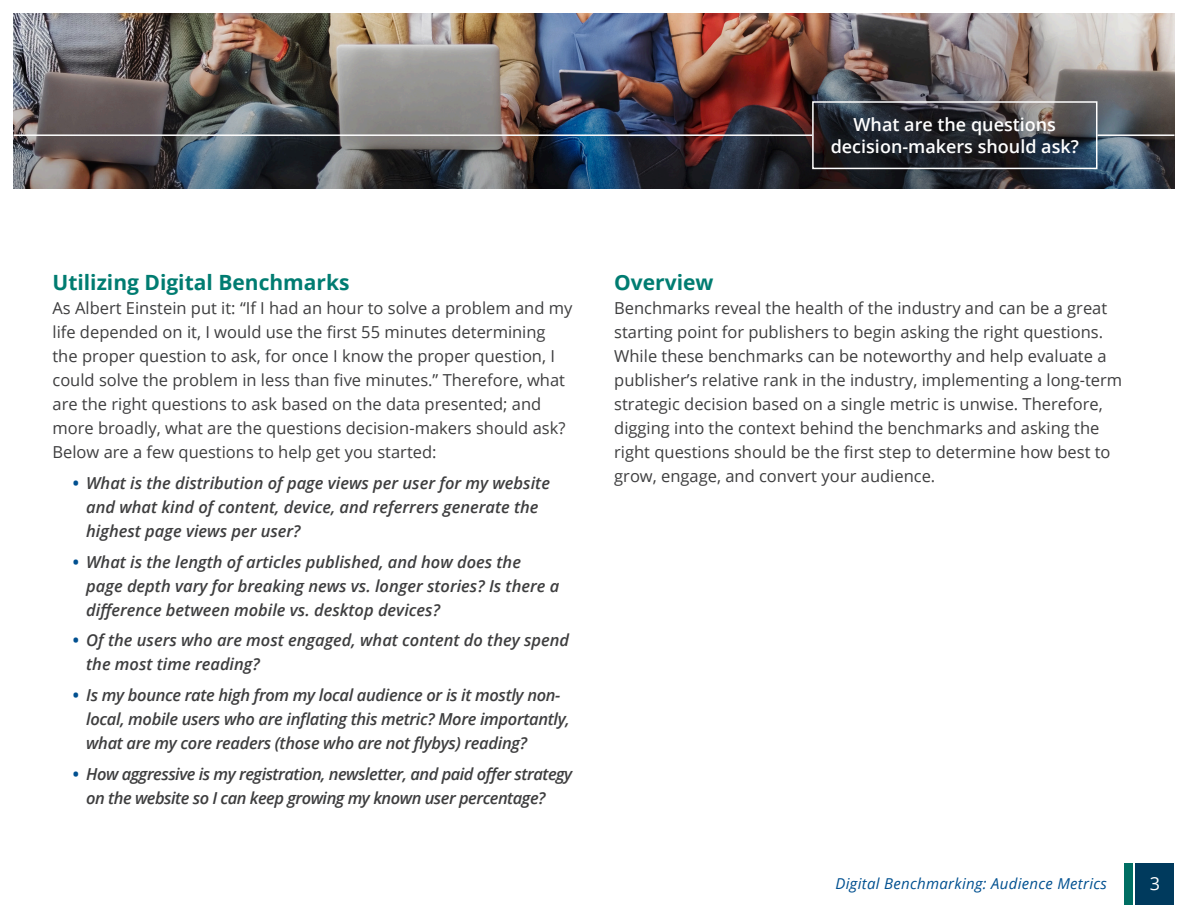
<style>
.page{position:relative;width:1188px;height:918px;background:#fff}
.page>*{position:absolute;margin:0;border:0;box-sizing:border-box;transform-origin:0 0}
.t1{font:700 21px "Open Sans";color:#007c71}
.t2{font:600 18px/21.6px "Open Sans";color:#fff;text-align:center}
.t3{font:18px "Open Sans";color:#fff}
.t4{font:16.5px/24px "Open Sans";color:#3e3e3f}
.t5{font:italic 600 16.5px/24px "Open Sans";color:#3e3e3f}
.t6{font:italic 600 16.5px/24px "Open Sans";letter-spacing:-.02em;color:#3e3e3f}
.t7{font:italic 600 16.5px/24px "Open Sans";letter-spacing:-.03em;color:#3e3e3f}
.t8{font:italic 15px "Open Sans";letter-spacing:.02em;color:#005090}
.s1{font-weight:700;font-style:normal;color:#005090}
</style>
<div class="page">
<div style="left:1136px;top:863px;width:38px;height:41px;background:#003a5d"></div>
<div style="left:1124px;top:863px;width:8px;height:41px;background:#006e63"></div>
<img style="left:14px;top:14px;width:1160px;height:175px">
<div style="left:812px;top:101px;width:285px;height:68px;border:2px solid #fff"></div>
<hr style="left:14px;top:134px;width:798px;height:2px;background:#fff">
<hr style="left:1097px;top:134px;width:77px;height:2px;background:#fff">
<p class="t2" style="left:831px;top:114px;width:250px">What are the questions decision-makers should ask?</p>
<p class="t1" style="left:52px;top:268px;width:299px">Utilizing Digital Benchmarks</p>
<p class="t4" style="left:52px;top:296px;width:521px">As Albert Einstein put it: “If I had an hour to solve a problem and my life depended on it, I would use the first 55 minutes determining the proper question to ask, for once I know the proper question, I could solve the problem in less than five minutes.” Therefore, what are the right questions to ask based on the data presented; and more broadly, what are the questions decision-makers should ask?<br>Below are a few questions to help get you started:</p>
<p class="t5" style="left:86px;top:470px;width:465px;text-indent:-13px"><span class="s1">•</span> What is the distribution of page views per user for my website and what kind of content, device, and referrers generate the highest page views per user?</p>
<p class="t5" style="left:86px;top:549px;width:475px;text-indent:-13px"><span class="s1">•</span> What is the length of articles published, and how does the page depth vary for breaking news vs. longer stories? Is there a difference between mobile vs. desktop devices?</p>
<p class="t5" style="left:86px;top:628px;width:485px;text-indent:-13px"><span class="s1">•</span> Of the users who are most engaged, what content do they spend the most time reading?</p>
<p class="t6" style="left:86px;top:683px;width:485px;text-indent:-13px"><span class="s1">•</span> Is my bounce rate high from my local audience or is it mostly non&shy;local, mobile users who are inflating this metric? More importantly, what are my core readers (those who are not flybys) reading?</p>
<p class="t7" style="left:86px;top:762px;width:488px;text-indent:-13px"><span class="s1">•</span> How aggressive is my registration, newsletter, and paid offer strategy on the website so I can keep growing my known user percentage?</p>
<p class="t1" style="left:614px;top:268px;width:101px">Overview</p>
<p class="t4" style="left:614px;top:296px;width:510px">Benchmarks reveal the health of the industry and can be a great starting point for publishers to begin asking the right questions.<br>While these benchmarks can be noteworthy and help evaluate a publisher’s relative rank in the industry, implementing a long-term strategic decision based on a single metric is unwise. Therefore, digging into the context behind the benchmarks and asking the right questions should be the first step to determine how best to grow, engage, and convert your audience.</p>
<p class="t8" style="left:836px;top:874px;width:273px">Digital Benchmarking: Audience Metrics</p>
<p class="t3" style="left:1150px;top:872px;width:12px">3</p>
</div>
